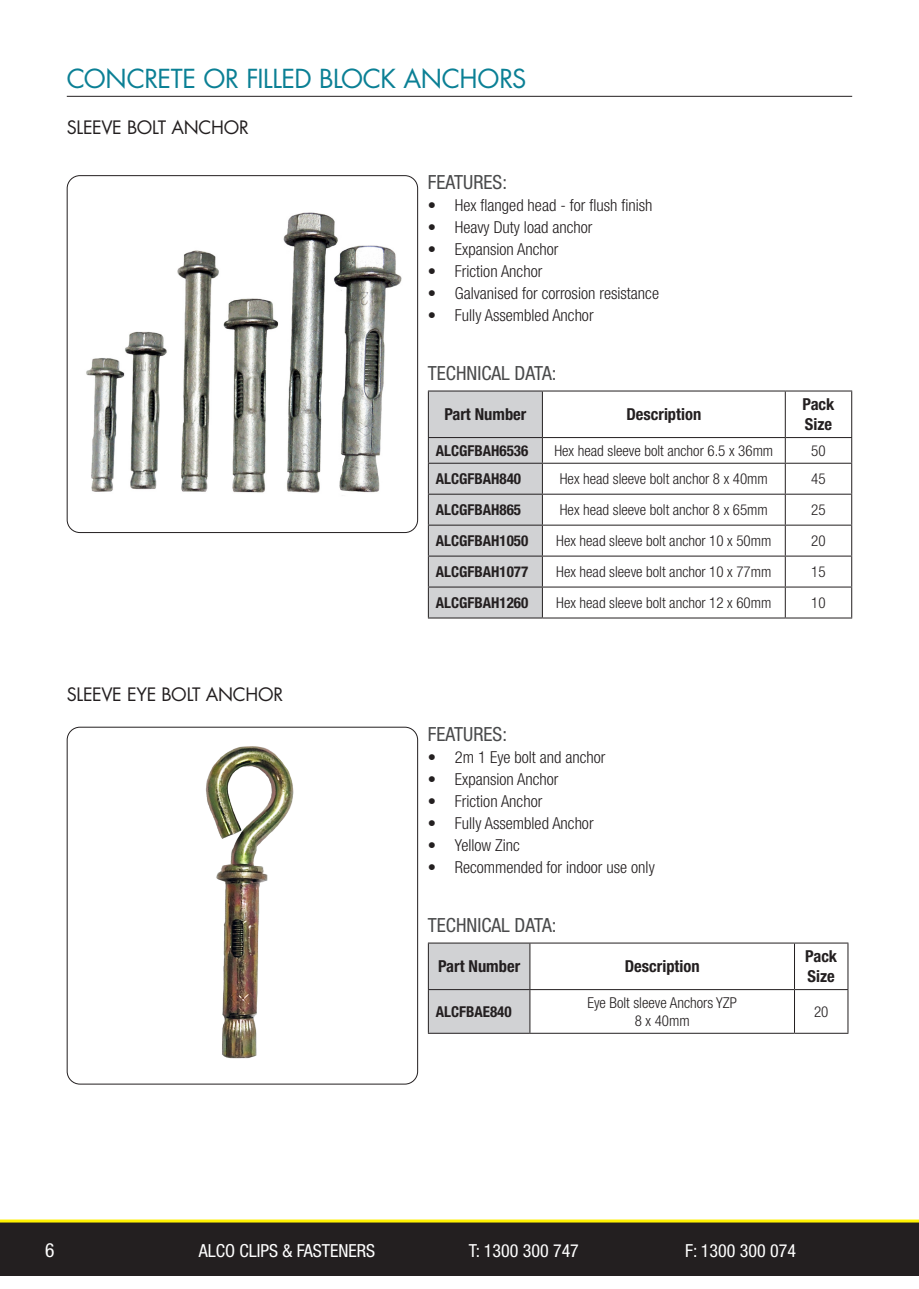
<style>
.page{position:relative;width:919px;height:1289px;background:#fff}
.page>*{position:absolute;margin:0;border:0;box-sizing:border-box;transform-origin:0 0}
.t1{font:25.5px "Futura Std";letter-spacing:-.015em;color:#0b8095}
.t2{font:condensed 19.5px "Helvetica Neue LT Std";color:#494a4b}
.t3{font:condensed 19.5px "Helvetica Neue LT Std";color:#fff}
.t4{font:condensed 18px "Helvetica Neue LT Std";color:#fff}
.t5{font:18px "Futura Std";letter-spacing:-.015em;color:#231f20}
.t6{font:300 condensed 16.5px "Helvetica Neue LT Std";color:#231f20}
.t7{font:700 condensed 16.5px/19.8px "Helvetica Neue LT Std";color:#231f20}
.t8{font:300 condensed 15px "Helvetica Neue LT Std";color:#231f20}
.t9{font:700 condensed 15px "Helvetica Neue LT Std";color:#231f20}
</style>
<div class="page">
<div style="left:0;top:1222px;width:918px;height:54px;background:#231f20"></div>
<hr style="left:0;top:1219px;width:918px;height:3px;background:#fff101">
<hr style="left:67px;top:96px;width:785px;height:1px;background:#231f20">
<hr style="left:542px;top:390px;width:243px;height:1px;background:#231f20">
<hr style="left:785px;top:390px;width:67px;height:1px;background:#231f20">
<hr style="left:784px;top:391px;width:1px;height:46px;background:#231f20">
<hr style="left:851px;top:391px;width:1px;height:46px;background:#231f20">
<hr style="left:542px;top:437px;width:243px;height:1px;background:#231f20">
<hr style="left:785px;top:437px;width:67px;height:1px;background:#231f20">
<svg style="left:784px;top:438px;width:1px;height:25px"></svg>
<svg style="left:851px;top:438px;width:1px;height:25px"></svg>
<hr style="left:542px;top:463px;width:243px;height:1px;background:#231f20">
<hr style="left:785px;top:463px;width:67px;height:1px;background:#231f20">
<hr style="left:784px;top:463px;width:1px;height:30px;background:#231f20">
<hr style="left:851px;top:463px;width:1px;height:30px;background:#231f20">
<hr style="left:542px;top:493px;width:243px;height:1px;background:#231f20">
<hr style="left:785px;top:493px;width:67px;height:1px;background:#231f20">
<hr style="left:784px;top:494px;width:1px;height:30px;background:#231f20">
<hr style="left:851px;top:494px;width:1px;height:30px;background:#231f20">
<hr style="left:542px;top:524px;width:243px;height:1px;background:#231f20">
<hr style="left:785px;top:524px;width:67px;height:1px;background:#231f20">
<hr style="left:784px;top:525px;width:1px;height:30px;background:#231f20">
<hr style="left:851px;top:525px;width:1px;height:30px;background:#231f20">
<hr style="left:542px;top:555px;width:243px;height:1px;background:#231f20">
<hr style="left:785px;top:555px;width:67px;height:1px;background:#231f20">
<hr style="left:784px;top:556px;width:1px;height:30px;background:#231f20">
<hr style="left:851px;top:556px;width:1px;height:30px;background:#231f20">
<hr style="left:542px;top:586px;width:243px;height:1px;background:#231f20">
<hr style="left:785px;top:586px;width:67px;height:1px;background:#231f20">
<hr style="left:784px;top:587px;width:1px;height:30px;background:#231f20">
<hr style="left:851px;top:587px;width:1px;height:30px;background:#231f20">
<hr style="left:542px;top:617px;width:243px;height:1px;background:#231f20">
<hr style="left:785px;top:617px;width:67px;height:1px;background:#231f20">
<hr style="left:428px;top:390px;width:114px;height:1px;background:#231f20">
<div style="left:428px;top:391px;width:115px;height:227px;background:#d1d2d4"></div>
<hr style="left:428px;top:463px;width:1px;height:30px;background:#231f20">
<hr style="left:542px;top:463px;width:1px;height:30px;background:#231f20">
<hr style="left:542px;top:494px;width:1px;height:30px;background:#231f20">
<hr style="left:542px;top:525px;width:1px;height:30px;background:#231f20">
<hr style="left:542px;top:556px;width:1px;height:30px;background:#231f20">
<hr style="left:542px;top:587px;width:1px;height:30px;background:#231f20">
<hr style="left:428px;top:463px;width:114px;height:1px;background:#231f20">
<hr style="left:428px;top:493px;width:114px;height:1px;background:#231f20">
<hr style="left:428px;top:494px;width:1px;height:30px;background:#231f20">
<hr style="left:428px;top:524px;width:114px;height:1px;background:#231f20">
<hr style="left:428px;top:525px;width:1px;height:30px;background:#231f20">
<hr style="left:428px;top:555px;width:114px;height:1px;background:#231f20">
<hr style="left:428px;top:556px;width:1px;height:30px;background:#231f20">
<hr style="left:428px;top:586px;width:114px;height:1px;background:#231f20">
<hr style="left:428px;top:587px;width:1px;height:30px;background:#231f20">
<hr style="left:428px;top:617px;width:114px;height:1px;background:#231f20">
<img style="left:86px;top:212px;width:316px;height:281px">
<div style="left:67px;top:175px;width:351px;height:358px;border:1px solid #231f20;border-radius:13px"></div>
<div style="left:429px;top:943px;width:100px;height:89px;background:#d1d2d4"></div>
<hr style="left:530px;top:942px;width:264px;height:1px;background:#231f20">
<hr style="left:794px;top:942px;width:54px;height:1px;background:#231f20">
<hr style="left:794px;top:943px;width:1px;height:46px;background:#231f20">
<hr style="left:847px;top:943px;width:1px;height:46px;background:#231f20">
<hr style="left:530px;top:989px;width:264px;height:1px;background:#231f20">
<hr style="left:794px;top:989px;width:54px;height:1px;background:#231f20">
<hr style="left:794px;top:990px;width:1px;height:42px;background:#231f20">
<hr style="left:847px;top:990px;width:1px;height:42px;background:#231f20">
<hr style="left:530px;top:1032px;width:264px;height:1px;background:#231f20">
<hr style="left:794px;top:1032px;width:54px;height:1px;background:#231f20">
<hr style="left:428px;top:942px;width:102px;height:1px;background:#231f20">
<hr style="left:428px;top:943px;width:1px;height:46px;background:#231f20">
<hr style="left:529px;top:943px;width:1px;height:46px;background:#231f20">
<hr style="left:428px;top:989px;width:102px;height:1px;background:#231f20">
<hr style="left:428px;top:990px;width:1px;height:42px;background:#231f20">
<hr style="left:529px;top:990px;width:1px;height:42px;background:#231f20">
<hr style="left:428px;top:1032px;width:102px;height:1px;background:#231f20">
<img style="left:205px;top:746px;width:89px;height:313px">
<div style="left:67px;top:726px;width:351px;height:358px;border:1px solid #231f20;border-radius:13px"></div>
<p class="t1" style="left:67px;top:62px;width:461px">CONCRETE OR FILLED BLOCK ANCHORS</p>
<p class="t5" style="left:67px;top:115px;width:184px">SLEEVE BOLT ANCHOR</p>
<p class="t2" style="left:428px;top:170px;width:81px">FEATURES:</p>
<p class="t6" style="left:428px;top:196px;width:226px">• Hex flanged head - for flush finish</p>
<p class="t6" style="left:428px;top:218px;width:166px">• Heavy Duty load anchor</p>
<p class="t6" style="left:428px;top:240px;width:132px">• Expansion Anchor</p>
<p class="t6" style="left:428px;top:262px;width:116px">• Friction Anchor</p>
<p class="t6" style="left:428px;top:283px;width:232px">• Galvanised for corrosion resistance</p>
<p class="t6" style="left:428px;top:305px;width:167px">• Fully Assembled Anchor</p>
<p class="t5" style="left:67px;top:683px;width:218px">SLEEVE EYE BOLT ANCHOR</p>
<p class="t2" style="left:428px;top:362px;width:130px">TECHNICAL DATA:</p>
<p class="t7" style="left:444px;top:404px;width:84px">Part Number</p>
<p class="t7" style="left:626px;top:404px;width:76px">Description</p>
<p class="t7" style="left:802px;top:394px;width:33px">Pack<br>Size</p>
<p class="t9" style="left:436px;top:441px;width:94px">ALCGFBAH6536</p>
<p class="t8" style="left:554px;top:442px;width:220px">Hex head sleeve bolt anchor 6.5 x 36mm</p>
<p class="t8" style="left:811px;top:442px;width:16px">50</p>
<p class="t9" style="left:436px;top:469px;width:87px">ALCGFBAH840</p>
<p class="t8" style="left:560px;top:470px;width:209px">Hex head sleeve bolt anchor 8 x 40mm</p>
<p class="t8" style="left:811px;top:470px;width:16px">45</p>
<p class="t9" style="left:436px;top:500px;width:87px">ALCGFBAH865</p>
<p class="t8" style="left:560px;top:501px;width:209px">Hex head sleeve bolt anchor 8 x 65mm</p>
<p class="t8" style="left:811px;top:501px;width:16px">25</p>
<p class="t9" style="left:436px;top:531px;width:94px">ALCGFBAH1050</p>
<p class="t8" style="left:556px;top:532px;width:217px">Hex head sleeve bolt anchor 10 x 50mm</p>
<p class="t8" style="left:811px;top:532px;width:16px">20</p>
<p class="t9" style="left:436px;top:562px;width:94px">ALCGFBAH1077</p>
<p class="t8" style="left:556px;top:563px;width:217px">Hex head sleeve bolt anchor 10 x 77mm</p>
<p class="t8" style="left:811px;top:563px;width:16px">15</p>
<p class="t9" style="left:436px;top:593px;width:94px">ALCGFBAH1260</p>
<p class="t8" style="left:556px;top:594px;width:217px">Hex head sleeve bolt anchor 12 x 60mm</p>
<p class="t8" style="left:811px;top:594px;width:16px">10</p>
<p class="t2" style="left:428px;top:722px;width:81px">FEATURES:</p>
<p class="t6" style="left:428px;top:748px;width:179px">• 2m 1 Eye bolt and anchor</p>
<p class="t6" style="left:428px;top:769px;width:132px">• Expansion Anchor</p>
<p class="t6" style="left:428px;top:791px;width:116px">• Friction Anchor</p>
<p class="t6" style="left:428px;top:813px;width:167px">• Fully Assembled Anchor</p>
<p class="t6" style="left:428px;top:835px;width:93px">• Yellow Zinc</p>
<p class="t6" style="left:428px;top:857px;width:228px">• Recommended for indoor use only</p>
<p class="t2" style="left:428px;top:914px;width:130px">TECHNICAL DATA:</p>
<p class="t7" style="left:438px;top:956px;width:84px">Part Number</p>
<p class="t7" style="left:624px;top:956px;width:76px">Description</p>
<p class="t7" style="left:805px;top:946px;width:33px">Pack<br>Size</p>
<p class="t9" style="left:436px;top:1002px;width:77px">ALCFBAE840</p>
<p class="t8" style="left:587px;top:993px;width:151px">Eye Bolt sleeve Anchors YZP</p>
<p class="t8" style="left:634px;top:1011px;width:56px">8 x 40mm</p>
<p class="t8" style="left:814px;top:1002px;width:16px">20</p>
<p class="t3" style="left:45px;top:1238px;width:11px">6</p>
<p class="t4" style="left:199px;top:1239px;width:178px">ALCO CLIPS &amp; FASTENERS</p>
<p class="t4" style="left:469px;top:1239px;width:112px">T: 1300 300 747</p>
<p class="t4" style="left:685px;top:1239px;width:113px">F: 1300 300 074</p>
</div>
